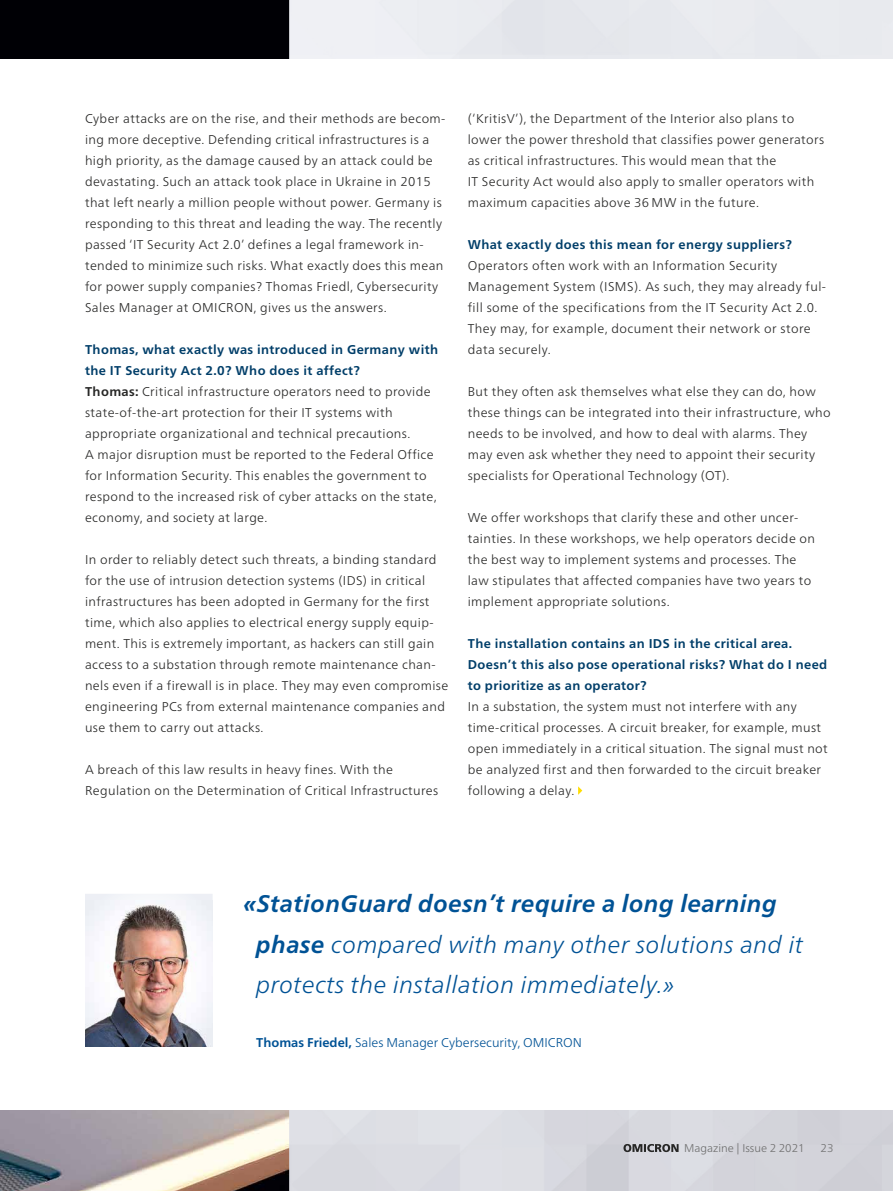
<style>
.page{position:relative;width:893px;height:1191px;background:#fff}
.page>*{position:absolute;margin:0;border:0;box-sizing:border-box;transform-origin:0 0}
.t1{font:italic 300 24px/40.5px "Frutiger Neue LTW1 G";letter-spacing:.02em;color:#005295}
.t2{font:300 12.75px/21px "Frutiger Neue LTW1 G";letter-spacing:.03em;color:#272726}
.t3{font:700 12.75px/21px "Frutiger Neue LTW1 G";letter-spacing:.03em;color:#003e69}
.t4{font:300 12.75px "Frutiger Neue LTW1 G";color:#005295}
.t5{font:300 11.25px "Frutiger Neue LTW1 G";color:#6e6e6e}
.s1{font-weight:700;color:#003e69}
.s2{font-weight:700}
</style>
<div class="page">
<img style="left:0;top:0;width:289px;height:1191px">
<svg style="left:623px;top:1144px;width:56px;height:8px"></svg>
<div style="left:0;top:60px;width:893px;height:1050px;background:#fff"></div>
<svg style="left:578px;top:786px;width:4px;height:9px"></svg>
<svg style="left:85px;top:894px;width:128px;height:7px"></svg>
<img style="left:85px;top:901px;width:128px;height:146px">
<p class="t2" style="left:85px;top:107px;width:362px">Cyber attacks are on the rise, and their methods are becom&shy;ing more deceptive. Defending critical infrastructures is a high priority, as the damage caused by an attack could be devastating. Such an attack took place in Ukraine in 2015 that left nearly a million people without power. Germany is responding to this threat and leading the way. The recently passed ‘IT Security Act 2.0’ defines a legal framework in&shy;tended to minimize such risks. What exactly does this mean for power supply companies? Thomas Friedl, Cybersecurity Sales Manager at OMICRON, gives us the answers.</p>
<p class="t2" style="left:85px;top:338px;width:355px"><span class="s1">Thomas, what exactly was introduced in Germany with the IT security act 2.0? Who does it affect?<br></span><span class="s2">Thomas:</span> Critical infrastructure operators need to provide state-of-the-art protection for their IT systems with appropriate organizational and technical precautions.<br>A major disruption must be reported to the Federal Office for Information Security. This enables the government to respond to the increased risk of cyber attacks on the state, economy, and society at large.</p>
<p class="t2" style="left:85px;top:548px;width:365px">In order to reliably detect such threats, a binding standard for the use of intrusion detection systems (IDS) in critical infrastructures has been adopted in Germany for the first time, which also applies to electrical energy supply equip&shy;ment. This is extremely important, as hackers can still gain access to a substation through remote maintenance chan&shy;nels even if a firewall is in place. They may even compromise engineering PCs from external maintenance companies and use them to carry out attacks.</p>
<p class="t2" style="left:85px;top:758px;width:355px">A breach of this law results in heavy fines. With the<br>Regulation on the Determination of Critical Infrastructures</p>
<p class="t2" style="left:468px;top:107px;width:358px">(‘ kritisV’), the Department of the Interior also plans to lower the power threshold that classifies power generators as critical infrastructures. This would mean that the<br>IT Security Act would also apply to smaller operators with maximum capacities above 36 MW in the future.</p>
<p class="t3" style="left:468px;top:233px;width:326px">What exactly does this mean for energy suppliers?</p>
<p class="t2" style="left:468px;top:254px;width:360px">Operators often work with an Information Security Management System (ISMS). As such, they may already ful&shy;fill some of the specifications from the IT Security Act 2.0.<br>They may, for example, document their network or store data securely.</p>
<p class="t2" style="left:468px;top:380px;width:364px">but they often ask themselves what else they can do, how these things can be integrated into their infrastructure, who needs to be involved, and how to deal with alarms. They may even ask whether they need to appoint their security specialists for Operational Technology (OT).</p>
<p class="t2" style="left:468px;top:506px;width:349px">We offer workshops that clarify these and other uncer&shy;tainties. In these workshops, we help operators decide on the best way to implement systems and processes. The law stipulates that affected companies have two years to implement appropriate solutions.</p>
<p class="t3" style="left:468px;top:632px;width:361px">The installation contains an IDs in the critical area.<br>Doesn’t this also pose operational risks? What do I need to prioritize as an operator?</p>
<p class="t2" style="left:468px;top:695px;width:362px">In a substation, the system must not interfere with any time-critical processes. A circuit breaker, for example, must open immediately in a critical situation. The signal must not be analyzed first and then forwarded to the circuit breaker following a delay.</p>
<h1 class="t1" style="left:256px;top:883px;width:548px;text-indent:-13px"><span class="s2">«StationGuard doesn’t require a long learning phase</span> compared with many other solutions and it protects the installation immediately.»</h1>
<p class="t4" style="left:256px;top:1034px;width:327px"><span class="s2">Thomas Friedel,</span> Sales Manager Cybersecurity, OMICRON</p>
<p class="t5" style="left:684px;top:1141px;width:122px">Magazine | Issue 2 2021</p>
<p class="t5" style="left:820px;top:1141px;width:14px">23</p>
</div>
